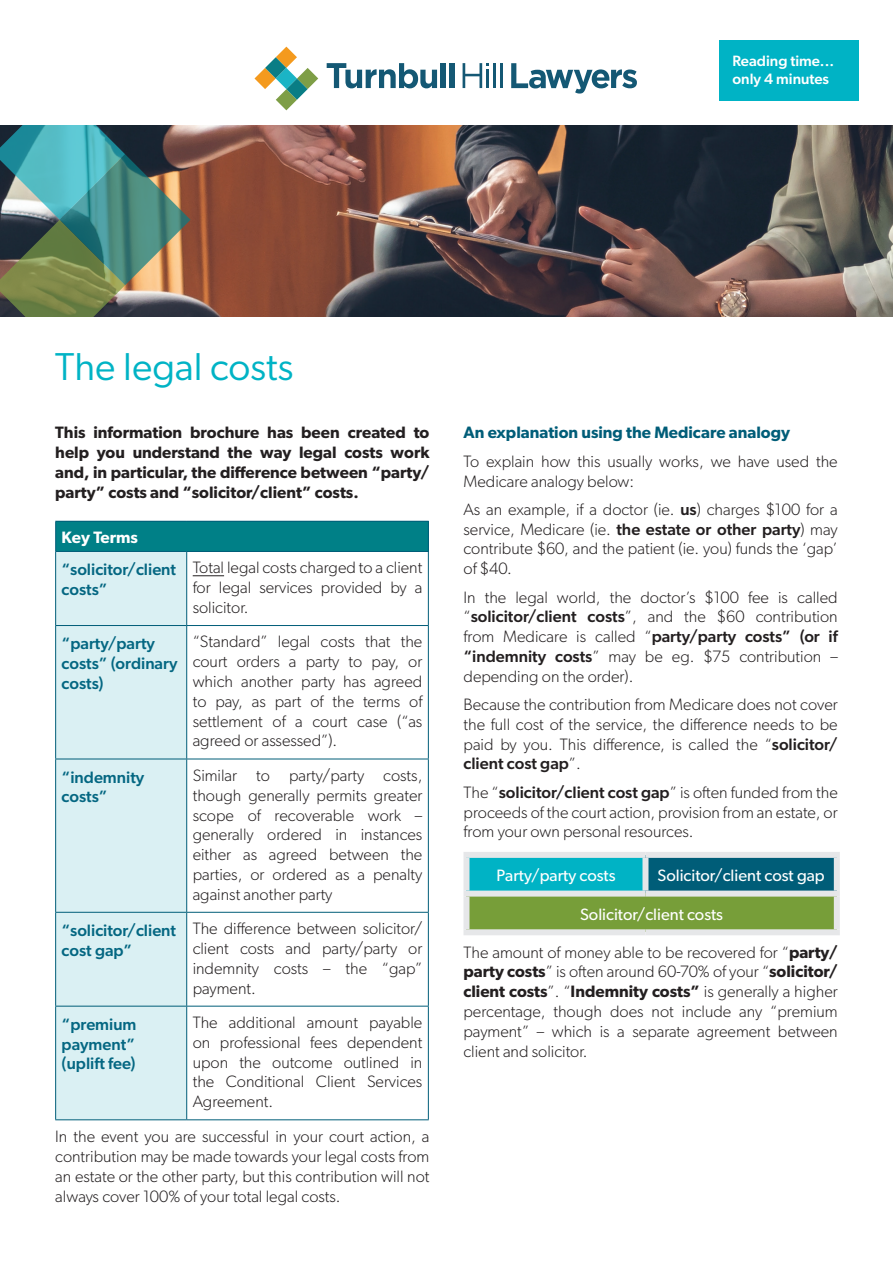
<style>
.page{position:relative;width:893px;height:1263px;background:#fff}
.page>*{position:absolute;margin:0;border:0;box-sizing:border-box;transform-origin:0 0}
.t1{font:39px "Gibson";color:#00b3c5}
.t2{font:300 16.5px/19.8px "Gibson";color:#231f20;text-align:justify}
.t3{font:600 16.5px/19.8px "Gibson";color:#231f20;text-align:justify}
.t4{font:500 16.5px/19.8px "Gibson";color:#046782}
.t5{font:16.5px "Gibson";color:#fff}
.t6{font:600 16.5px "Gibson";color:#005d78}
.t7{font:600 16.5px "Gibson";color:#fff}
.t8{font:500 15px/18px "Gibson";color:#fff}
.s1{font-weight:500}
.s2{font-weight:600}
</style>
<div class="page">
<svg style="left:511px;top:63px;width:126px;height:31px"></svg>
<svg style="left:463px;top:63px;width:26px;height:25px"></svg>
<hr style="left:486px;top:70px;width:3px;height:18px;background:#145874">
<hr style="left:493px;top:63px;width:3px;height:25px;background:#145874">
<hr style="left:500px;top:63px;width:3px;height:25px;background:#145874">
<svg style="left:327px;top:63px;width:110px;height:25px"></svg>
<div style="left:440px;top:63px;width:6px;height:25px;background:#145874"></div>
<div style="left:449px;top:63px;width:5px;height:25px;background:#145874"></div>
<svg style="left:254px;top:47px;width:64px;height:63px"></svg>
<img style="left:191px;top:125px;width:702px;height:192px">
<div style="left:56px;top:521px;width:372px;height:30px;background:#008087"></div>
<div style="left:56px;top:552px;width:130px;height:567px;background:#daf0f3"></div>
<hr style="left:55px;top:552px;width:1px;height:73px;background:#005d78">
<hr style="left:186px;top:552px;width:1px;height:73px;background:#005d78">
<hr style="left:428px;top:552px;width:1px;height:73px;background:#005d78">
<hr style="left:55px;top:625px;width:132px;height:1px;background:#005d78">
<hr style="left:55px;top:626px;width:1px;height:133px;background:#005d78">
<hr style="left:187px;top:625px;width:242px;height:1px;background:#005d78">
<hr style="left:186px;top:626px;width:1px;height:133px;background:#005d78">
<hr style="left:428px;top:626px;width:1px;height:133px;background:#005d78">
<hr style="left:55px;top:759px;width:132px;height:1px;background:#005d78">
<hr style="left:55px;top:759px;width:1px;height:153px;background:#005d78">
<hr style="left:187px;top:759px;width:242px;height:1px;background:#005d78">
<hr style="left:186px;top:759px;width:1px;height:153px;background:#005d78">
<hr style="left:428px;top:759px;width:1px;height:153px;background:#005d78">
<hr style="left:55px;top:912px;width:132px;height:1px;background:#005d78">
<hr style="left:55px;top:913px;width:1px;height:93px;background:#005d78">
<hr style="left:187px;top:912px;width:242px;height:1px;background:#005d78">
<hr style="left:186px;top:913px;width:1px;height:93px;background:#005d78">
<hr style="left:428px;top:913px;width:1px;height:93px;background:#005d78">
<hr style="left:55px;top:1006px;width:132px;height:1px;background:#005d78">
<hr style="left:55px;top:1006px;width:1px;height:113px;background:#005d78">
<hr style="left:187px;top:1006px;width:242px;height:1px;background:#005d78">
<hr style="left:186px;top:1006px;width:1px;height:113px;background:#005d78">
<hr style="left:428px;top:1006px;width:1px;height:113px;background:#005d78">
<hr style="left:55px;top:1119px;width:132px;height:1px;background:#005d78">
<hr style="left:187px;top:1119px;width:242px;height:1px;background:#005d78">
<hr style="left:55px;top:521px;width:132px;height:1px;background:#005d78">
<svg style="left:55px;top:522px;width:1px;height:29px"></svg>
<hr style="left:187px;top:521px;width:242px;height:1px;background:#005d78">
<svg style="left:428px;top:522px;width:1px;height:29px"></svg>
<hr style="left:55px;top:551px;width:132px;height:1px;background:#005d78">
<hr style="left:187px;top:551px;width:242px;height:1px;background:#005d78">
<hr style="left:193px;top:575px;width:31px;height:1px;background:#231f20">
<div style="left:466px;top:855px;width:179px;height:38px;background:#00b3c5"></div>
<div style="left:645px;top:855px;width:192px;height:38px;background:#005d78"></div>
<div style="left:466px;top:893px;width:371px;height:39px;background:#779e39"></div>
<div style="left:463px;top:896px;width:6px;height:33px;background:#e6e7e9"></div>
<div style="left:834px;top:896px;width:6px;height:33px;background:#e6e7e9"></div>
<div style="left:463px;top:929px;width:182px;height:6px;background:#e6e7e9"></div>
<div style="left:645px;top:929px;width:195px;height:6px;background:#e6e7e9"></div>
<div style="left:463px;top:852px;width:182px;height:6px;background:#e6e7e9"></div>
<div style="left:463px;top:858px;width:6px;height:32px;background:#e6e7e9"></div>
<div style="left:645px;top:852px;width:195px;height:6px;background:#e6e7e9"></div>
<div style="left:642px;top:858px;width:6px;height:32px;background:#e6e7e9"></div>
<div style="left:834px;top:858px;width:6px;height:32px;background:#e6e7e9"></div>
<div style="left:463px;top:890px;width:182px;height:6px;background:#e6e7e9"></div>
<div style="left:645px;top:890px;width:195px;height:6px;background:#e6e7e9"></div>
<div style="left:720px;top:41px;width:139px;height:60px;background:#00b3c5"></div>
<svg style="left:0;top:125px;width:191px;height:192px;background:#618374"></svg>
<p class="t8" style="left:732px;top:51px;width:103px">Reading time... only 4 minutes</p>
<h1 class="t1" style="left:55px;top:343px;width:240px">The legal costs</h1>
<p class="t3" style="left:55px;top:422px;width:376px">This information brochure has been created to help you understand the way legal costs work and, in particular, the difference between “party/ party” costs and “solicitor/client” costs.</p>
<p class="t7" style="left:62px;top:528px;width:78px">Key Terms</p>
<p class="t4" style="left:62px;top:559px;width:116px">“solicitor/client costs”</p>
<p class="t2" style="left:193px;top:558px;width:231px">Total legal costs charged to a client for legal services provided by a solicitor.</p>
<p class="t4" style="left:62px;top:633px;width:117px">“party/party costs” (ordinary costs)</p>
<p class="t2" style="left:193px;top:632px;width:231px">“Standard” legal costs that the court orders a party to pay, or which another party has agreed to pay, as part of the terms of settlement of a court case (“as agreed or assessed”).</p>
<p class="t4" style="left:62px;top:767px;width:84px">“indemnity costs”</p>
<p class="t2" style="left:193px;top:765px;width:231px">Similar to party/party costs, though generally permits greater scope of recoverable work – generally ordered in instances either as agreed between the parties, or ordered as a penalty against another party</p>
<p class="t4" style="left:62px;top:920px;width:116px">“solicitor/client cost gap”</p>
<p class="t2" style="left:193px;top:918px;width:231px">The difference between solicitor/ client costs and party/party or indemnity costs – the “gap” payment.</p>
<p class="t4" style="left:62px;top:1014px;width:76px;text-align:justify">“premium payment” (uplift fee)</p>
<p class="t2" style="left:193px;top:1012px;width:231px">The additional amount payable on professional fees dependent upon the outcome outlined in the Conditional Client Services Agreement.</p>
<p class="t2" style="left:55px;top:1127px;width:376px">In the event you are successful in your court action, a contribution may be made towards your legal costs from an estate or the other party, but this contribution will not always cover 100% of your total legal costs.</p>
<p class="t6" style="left:463px;top:423px;width:328px">An explanation using the Medicare analogy</p>
<p class="t2" style="left:463px;top:451px;width:376px">To explain how this usually works, we have used the<br>Medicare analogy below:</p>
<p class="t2" style="left:463px;top:499px;width:376px">As an example, if a doctor (ie. <span class="s1">us</span>) charges $100 for a service, Medicare (ie. <span class="s1">the estate or other party</span>) may contribute $60, and the patient (ie. you) funds the ‘gap’ of $40.</p>
<p class="t2" style="left:463px;top:587px;width:376px">In the legal world, the doctor’s $100 fee is called “<span class="s1">solicitor/client costs</span>”, and the $60 contribution from Medicare is called “<span class="s1">party/party costs” (or if “indemnity costs</span>” may be eg. $75 contribution – depending on the order).</p>
<p class="t2" style="left:463px;top:694px;width:376px">Because the contribution from Medicare does not cover the full cost of the service, the difference needs to be paid by you. This difference, is called the “<span class="s1">solicitor/ client cost gap</span>”.</p>
<p class="t2" style="left:463px;top:782px;width:376px">The “<span class="s1">solicitor/client cost gap</span>” is often funded from the proceeds of the court action, provision from an estate, or from your own personal resources.</p>
<p class="t5" style="left:496px;top:865px;width:121px">Party/party costs</p>
<p class="t5" style="left:658px;top:865px;width:169px">Solicitor/client cost gap</p>
<p class="t5" style="left:580px;top:904px;width:144px">Solicitor/client costs</p>
<p class="t2" style="left:463px;top:942px;width:376px">The amount of money able to be recovered for “<span class="s2">party/ party costs</span>” is often around 60-70% of your “<span class="s2">solicitor/ client costs</span>”. “<span class="s2">Indemnity costs”</span> is generally a higher percentage, though does not include any “premium payment” – which is a separate agreement between client and solicitor.</p>
</div>
